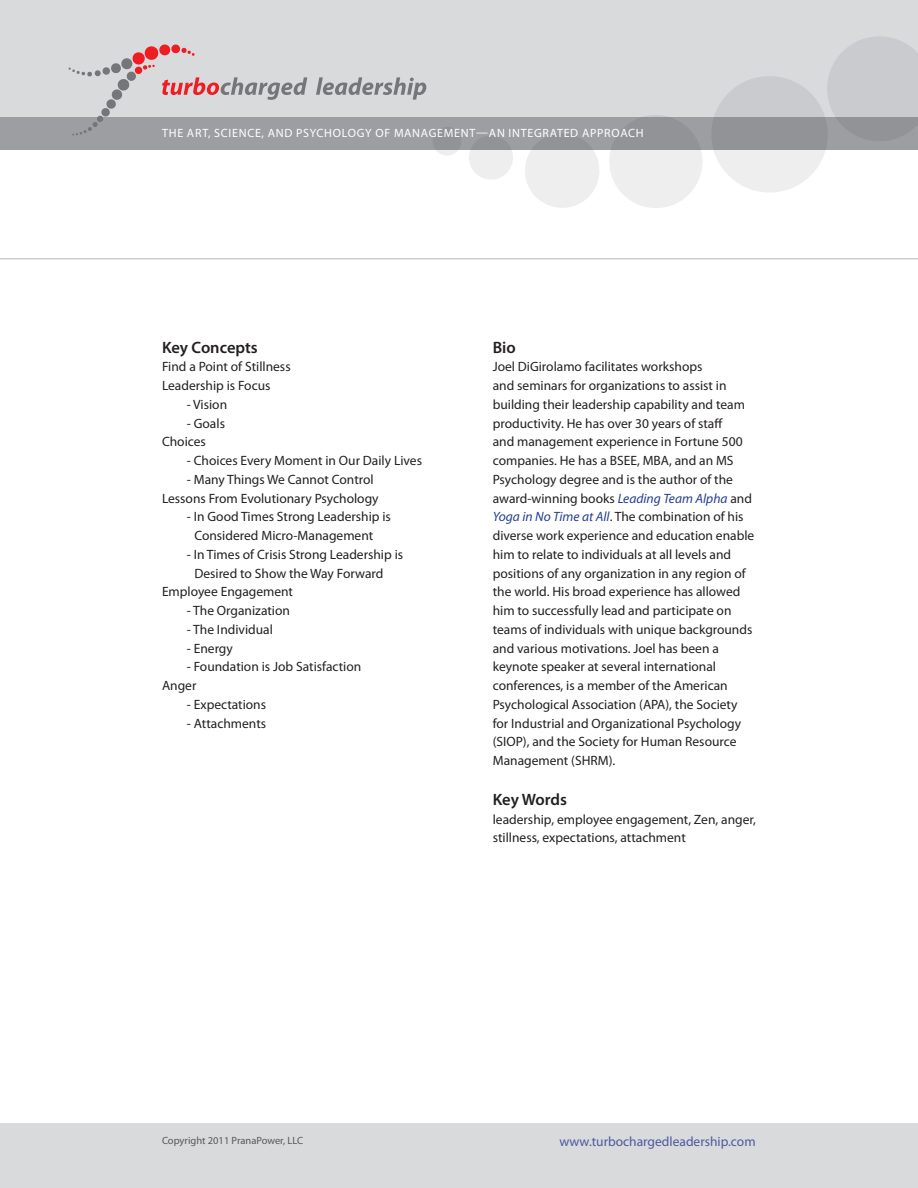
<style>
.page{position:relative;width:918px;height:1188px;background:#fff}
.page>*{position:absolute;margin:0;border:0;box-sizing:border-box;transform-origin:0 0}
.t1{font:600 16.5px "Myriad Pro";color:#231f20}
.t2{font:13.5px/18.8px "Myriad Pro";color:#231f20}
.t3{font:13.5px "Myriad Pro";color:#4c59a0}
.t4{font:12px "Myriad Pro";letter-spacing:.06em;color:#fff}
.t5{font:10.5px "Myriad Pro";color:#57585a}
.s1{font-style:italic;color:#243e91}
</style>
<div class="page">
<div style="left:0;top:0;width:918px;height:150px;background:#d9dadc"></div>
<div style="left:0;top:1123px;width:918px;height:65px;background:#d9dadc"></div>
<div style="left:0;top:117px;width:918px;height:33px;background:#9c9ea2"></div>
<svg style="left:433px;top:37px;width:485px;height:171px"></svg>
<svg style="left:69px;top:44px;width:238px;height:92px"></svg>
<svg style="left:316px;top:77px;width:110px;height:23px"></svg>
<hr style="left:0;top:258px;width:918px;height:1px;background:#b6b7bb">
<p class="t4" style="left:162px;top:126px;width:483px">the art, science, And PSYCHOLOGY of management—an integrated approach</p>
<p class="t1" style="left:162px;top:337px;width:97px">Key Concepts</p>
<p class="t2" style="left:162px;top:357px;width:130px">Find a Point of Stillness<br>Leadership is Focus</p>
<p class="t2" style="left:187px;top:395px;width:42px">- Vision</p>
<p class="t2" style="left:162px;top:413px;width:65px;text-indent:25px">- Goals<br>Choices</p>
<p class="t2" style="left:187px;top:451px;width:237px">- Choices Every Moment in Our Daily Lives</p>
<p class="t2" style="left:162px;top:470px;width:218px;text-indent:25px">- Many Things We Cannot Control<br>Lessons From Evolutionary Psychology</p>
<p class="t2" style="left:194px;top:507px;width:198px;text-indent:-8px">- I n Good Times Strong Leadership is<br>Considered Micro-Management</p>
<p class="t2" style="left:187px;top:545px;width:218px">- I n Times of Crisis Strong Leadership is</p>
<p class="t2" style="left:194px;top:563px;width:191px">Desired to Show the Way Forward</p>
<p class="t2" style="left:162px;top:582px;width:133px">Employee Engagement</p>
<p class="t2" style="left:187px;top:601px;width:105px">- The Organization</p>
<p class="t2" style="left:187px;top:620px;width:88px">- The I ndividual</p>
<p class="t2" style="left:187px;top:638px;width:48px">- Energy</p>
<p class="t2" style="left:162px;top:657px;width:201px;text-indent:25px">- Foundation is Job Satisfaction<br>Anger</p>
<p class="t2" style="left:187px;top:695px;width:81px">- Expectations</p>
<p class="t2" style="left:187px;top:713px;width:81px">- Attachments</p>
<p class="t1" style="left:493px;top:337px;width:25px">Bio</p>
<p class="t2" style="left:493px;top:357px;width:263px">Joel DiGirolamo facilitates workshops<br>and seminars for organizations to assist in building their leadership capability and team productivity. He has over 30 years of staff<br>and management experience in Fortune 500 companies. He has a BSEE, MBA, and an MS Psychology degree and is the author of the award-winning books <span class="s1">Leading Team Alpha</span> and <span class="s1">Yoga in No Time at All</span>. The combination of his diverse work experience and education enable him to relate to individuals at all levels and positions of any organization in any region of the world. H is broad experience has allowed him to successfully lead and participate on teams of individuals with unique backgrounds and various motivations. Joel has been a keynote speaker at several international conferences, is a member of the American Psychological Association (APA), the Society for I ndustrial and Organizational Psychology (SIOP), and the Society for Human Resource Management (SHRM</p>
<p class="t2" style="left:609px;top:751px;width:8px">).</p>
<p class="t1" style="left:493px;top:789px;width:76px">Key Words</p>
<p class="t2" style="left:493px;top:809px;width:265px">leadership, employee engagement, Zen, anger, stillness, expectations, attachment</p>
<p class="t5" style="left:162px;top:1134px;width:142px">Copyright 2011 PranaPower, LLC</p>
<p class="t3" style="left:559px;top:1133px;width:198px">www.turbochargedleadership.com</p>
</div>
